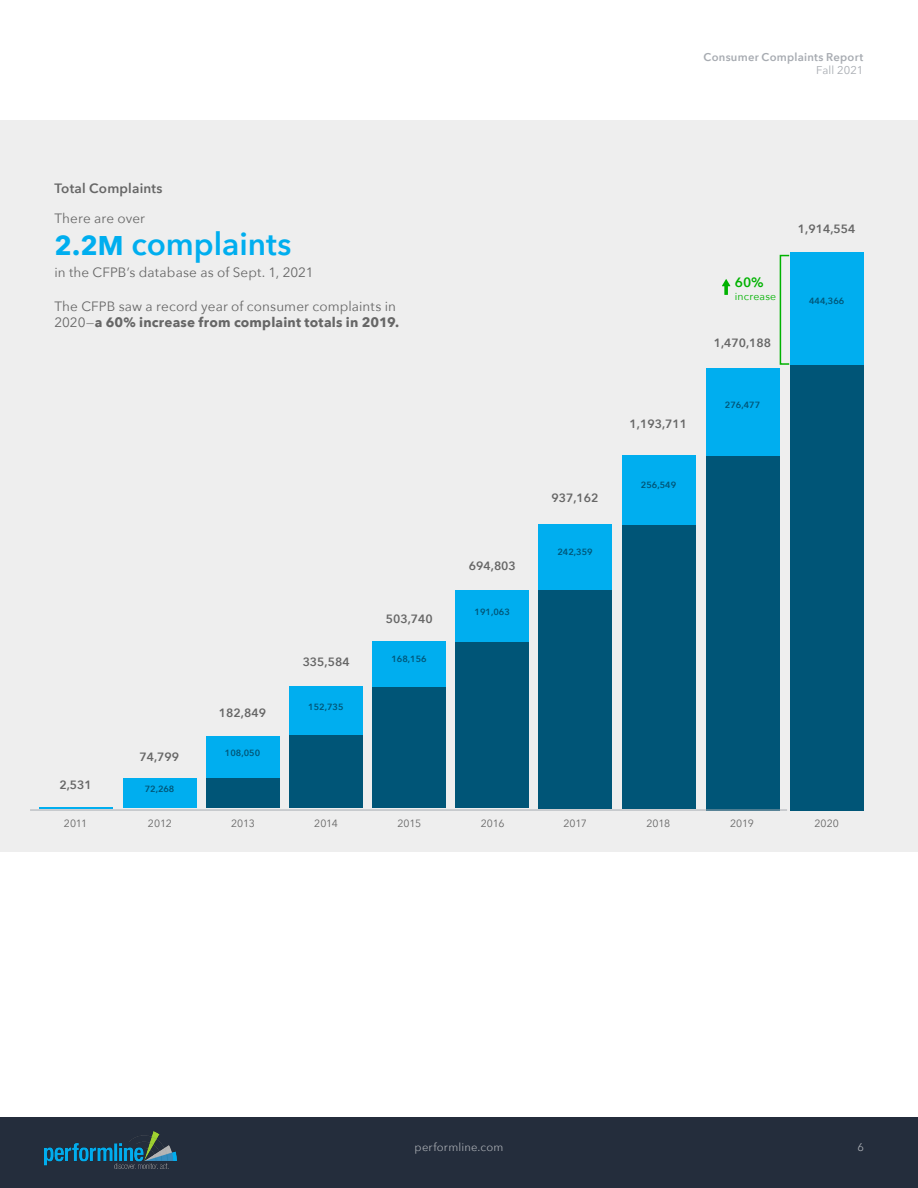
<style>
.page{position:relative;width:918px;height:1188px;background:#fff}
.page>*{position:absolute;margin:0;border:0;box-sizing:border-box;transform-origin:0 0}
.t1{font:600 31.5px "Avenir Next";color:#00aeef}
.t2{font:13.5px/16.2px "Avenir Next";letter-spacing:.01em;color:#666}
.t3{font:600 13.5px "Avenir Next";letter-spacing:.015em;color:#666}
.t4{font:600 13.5px "Avenir Next";color:#00b200}
.t5{font:600 12px "Avenir Next";color:#666}
.t6{font:11.25px "Avenir Next";letter-spacing:.015em;color:#a7abb1}
.t7{font:600 11.25px "Avenir Next";letter-spacing:.02em;color:#a7abb1}
.t8{font:10.5px "Avenir Next";letter-spacing:-.015em;color:#666}
.t9{font:10.5px "Avenir Next";letter-spacing:.02em;color:#00b200}
.t10{font:600 9px "Avenir Next";color:#057}
.s1{font-weight:700;font-size:27px}
.s2{font-weight:700}
</style>
<div class="page">
<div style="left:0;top:1117px;width:918px;height:71px;background:#242d3c"></div>
<img style="left:45px;top:1131px;width:131px;height:38px">
<div style="left:0;top:120px;width:918px;height:732px;background:#eee"></div>
<div style="left:706px;top:456px;width:74px;height:354px;background:#057"></div>
<div style="left:706px;top:369px;width:74px;height:87px;background:#00aeef"></div>
<div style="left:622px;top:524px;width:74px;height:284px;background:#057"></div>
<div style="left:538px;top:590px;width:74px;height:218px;background:#057"></div>
<div style="left:455px;top:641px;width:74px;height:167px;background:#057"></div>
<div style="left:372px;top:687px;width:74px;height:121px;background:#057"></div>
<div style="left:289px;top:728px;width:74px;height:80px;background:#057"></div>
<div style="left:206px;top:776px;width:74px;height:32px;background:#057"></div>
<hr style="left:123px;top:807px;width:73px;height:1px;background:#7fd6f7">
<hr style="left:40px;top:807px;width:73px;height:1px;background:#00aeef">
<div style="left:123px;top:778px;width:73px;height:29px;background:#00aeef"></div>
<div style="left:206px;top:737px;width:74px;height:41px;background:#00aeef"></div>
<div style="left:289px;top:687px;width:74px;height:48px;background:#00aeef"></div>
<div style="left:372px;top:641px;width:74px;height:46px;background:#00aeef"></div>
<div style="left:455px;top:590px;width:74px;height:51px;background:#00aeef"></div>
<div style="left:538px;top:525px;width:74px;height:65px;background:#00aeef"></div>
<div style="left:622px;top:455px;width:74px;height:70px;background:#00aeef"></div>
<hr style="left:30px;top:810px;width:757px;height:1px;background:#a7abb1">
<div style="left:790px;top:365px;width:74px;height:445px;background:#057"></div>
<div style="left:790px;top:252px;width:74px;height:113px;background:#00aeef"></div>
<svg style="left:722px;top:279px;width:8px;height:16px"></svg>
<div style="left:780px;top:255px;width:10px;height:110px;border:2px solid #00b200"></div>
<p class="t7" style="left:704px;top:47px;width:161px">Consumer Complaints Report</p>
<p class="t6" style="left:816px;top:61px;width:49px">Fall 2021</p>
<p class="t3" style="left:54px;top:177px;width:110px">Total Complaints</p>
<p class="t2" style="left:54px;top:210px;width:92px">There are over</p>
<h1 class="t1" style="left:54px;top:217px;width:239px"><span class="s1">2.2M</span> complaints</h1>
<p class="t2" style="left:54px;top:264px;width:261px">in the CFPB’s database as of Sept. 1, 2021</p>
<p class="t2" style="left:54px;top:297px;width:346px">The CFPB saw a record year of consumer complaints in<br>2020—<span class="s2">a 60% increase from complaint totals in 2019.</span></p>
<p class="t5" style="left:59px;top:774px;width:34px">2,531</p>
<p class="t5" style="left:140px;top:747px;width:41px">74,799</p>
<p class="t10" style="left:145px;top:782px;width:31px">72,268</p>
<p class="t5" style="left:219px;top:702px;width:49px">182,849</p>
<p class="t10" style="left:225px;top:745px;width:37px">108,050</p>
<p class="t5" style="left:303px;top:652px;width:49px">335,584</p>
<p class="t10" style="left:308px;top:699px;width:37px">152,735</p>
<p class="t5" style="left:386px;top:609px;width:49px">503,740</p>
<p class="t10" style="left:391px;top:651px;width:37px">168,156</p>
<p class="t5" style="left:469px;top:556px;width:49px">694,803</p>
<p class="t10" style="left:475px;top:604px;width:37px">191,063</p>
<p class="t5" style="left:551px;top:488px;width:49px">937,162</p>
<p class="t10" style="left:558px;top:544px;width:37px">242,359</p>
<p class="t5" style="left:630px;top:413px;width:59px">1,193,711</p>
<p class="t10" style="left:641px;top:478px;width:37px">256,549</p>
<p class="t8" style="left:64px;top:815px;width:25px">2011</p>
<p class="t8" style="left:148px;top:815px;width:25px">2012</p>
<p class="t8" style="left:231px;top:815px;width:25px">2013</p>
<p class="t8" style="left:314px;top:815px;width:25px">2014</p>
<p class="t8" style="left:397px;top:815px;width:25px">2015</p>
<p class="t8" style="left:481px;top:815px;width:25px">2016</p>
<p class="t8" style="left:563px;top:815px;width:25px">2017</p>
<p class="t8" style="left:646px;top:815px;width:25px">2018</p>
<p class="t4" style="left:735px;top:271px;width:31px">60%</p>
<p class="t9" style="left:735px;top:287px;width:43px">increase</p>
<p class="t5" style="left:714px;top:333px;width:59px">1,470,188</p>
<p class="t10" style="left:725px;top:397px;width:37px">276,477</p>
<p class="t5" style="left:798px;top:218px;width:59px">1,914,554</p>
<p class="t10" style="left:809px;top:293px;width:37px">444,366</p>
<p class="t8" style="left:730px;top:815px;width:25px">2019</p>
<p class="t8" style="left:814px;top:815px;width:26px">2020</p>
<p class="t6" style="left:415px;top:1138px;width:90px">performline.com</p>
<p class="t6" style="left:857px;top:1138px;width:8px">6</p>
</div>
